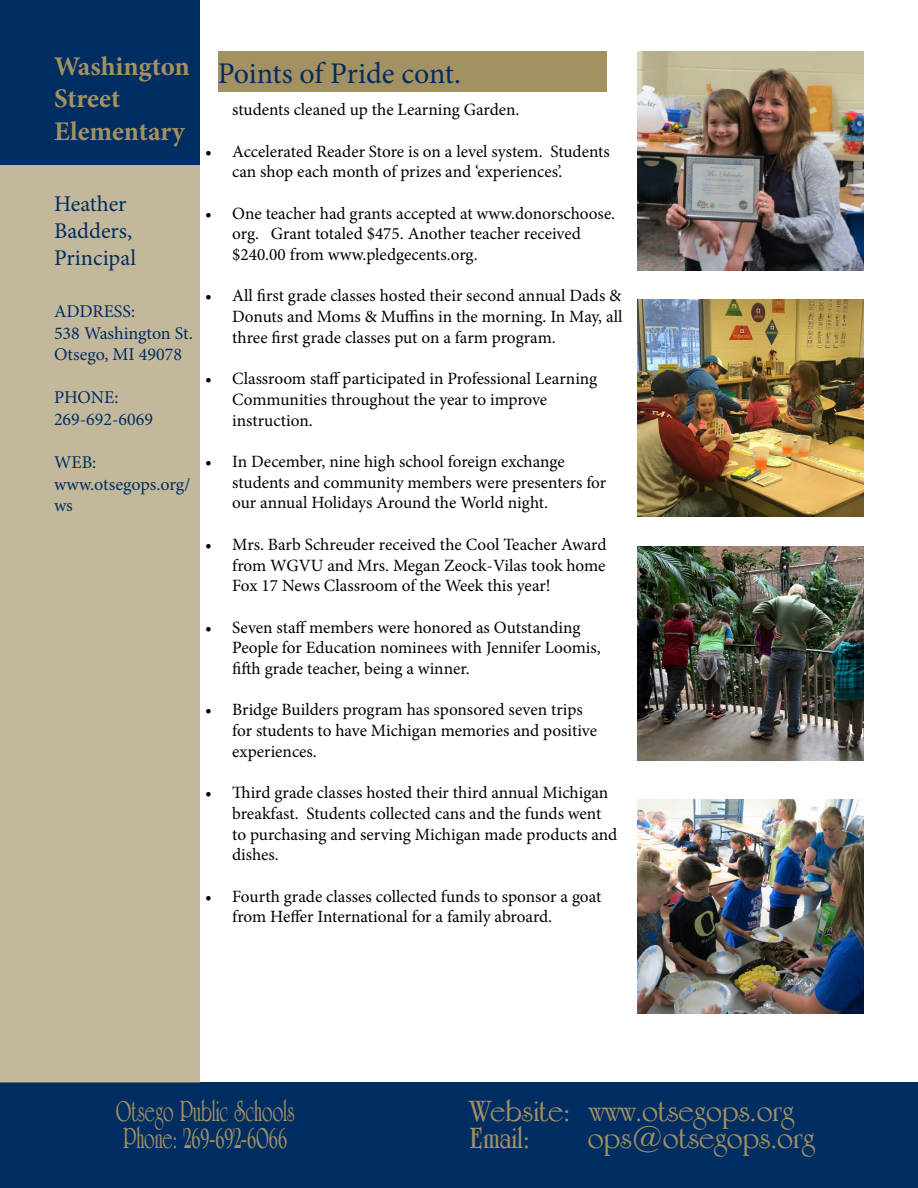
<style>
.page{position:relative;width:918px;height:1188px;background:#fff}
.page>*{position:absolute;margin:0;border:0;box-sizing:border-box;transform-origin:0 0}
.t1{font:700 31.5px/27px "University Roman BT";color:#a39161}
.t2{font:700 31.5px/27px "University Roman BT";color:#a39161;scale:.66 1}
.t3{font:30px "Minion Pro";letter-spacing:-.01em;color:#002d62}
.t4{font:700 27px/32.4px "Minion Pro";letter-spacing:-.005em;color:#a39161}
.t5{font:22.5px/27px "Minion Pro";color:#002d62}
.t6{font:18px/21.6px "Minion Pro";color:#002d62}
.t7{font:17.25px/20.7px "Minion Pro";color:#000}
</style>
<div class="page">
<div style="left:0;top:1083px;width:918px;height:105px;background:#002d62"></div>
<div style="left:0;top:165px;width:200px;height:918px;background:#c4b89a"></div>
<div style="left:0;top:0;width:200px;height:165px;background:#002d62"></div>
<div style="left:218px;top:52px;width:389px;height:40px;background:#a39161"></div>
<img style="left:637px;top:52px;width:227px;height:218px">
<img style="left:637px;top:547px;width:227px;height:214px">
<img style="left:637px;top:300px;width:227px;height:217px">
<img style="left:637px;top:799px;width:227px;height:214px">
<h3 class="t4" style="left:54px;top:50px;width:137px">Washington<br>Street<br>Elementary</h3>
<h3 class="t5" style="left:54px;top:190px;width:84px">Heather<br>Badders,<br>Principal</h3>
<p class="t6" style="left:54px;top:300px;width:140px">ADDRESS:<br>538 Washington St.<br>Otsego, MI 49078</p>
<p class="t6" style="left:54px;top:387px;width:101px">PHONE:<br>269-692-6069</p>
<p class="t6" style="left:54px;top:452px;width:138px">WEB: www.otsegops.org/ ws</p>
<h2 class="t3" style="left:218px;top:53px;width:245px">Points of Pride cont.</h2>
<p class="t7" style="left:232px;top:99px;width:289px">students cleaned up the Learning Garden.</p>
<p class="t7" style="left:232px;top:141px;width:379px;text-indent:-27px">• Accelerated Reader Store is on a level system. Students can shop each month of prizes and ‘experiences’.</p>
<p class="t7" style="left:232px;top:203px;width:385px;text-indent:-27px">• One teacher had grants accepted at www.donorschoose. org. Grant totaled $475. Another teacher received $240.00 from www.pledgecents.org.</p>
<p class="t7" style="left:232px;top:286px;width:392px;text-align:justify;text-indent:-27px">• All first grade classes hosted their second annual Dads &amp; Donuts and Moms &amp; Muffins in the morning. In May, all three first grade classes put on a farm program.</p>
<p class="t7" style="left:232px;top:368px;width:367px;text-indent:-27px">• Classroom staff participated in Professional Learning<br>Communities throughout the year to improve instruction.</p>
<p class="t7" style="left:232px;top:451px;width:376px;text-indent:-27px">• In December, nine high school foreign exchange students and community members were presenters for our annual Holidays Around the World night.</p>
<p class="t7" style="left:232px;top:534px;width:376px;text-align:justify;text-indent:-27px">• Mrs. Barb Schreuder received the Cool Teacher Award from WGVU and Mrs. Megan Zeock-Vilas took home Fox 17 News Classroom of the Week this year!</p>
<p class="t7" style="left:232px;top:617px;width:370px;text-indent:-27px">• Seven staff members were honored as Outstanding<br>People for Education nominees with Jennifer Loomis, fifth grade teacher, being a winner.</p>
<p class="t7" style="left:232px;top:700px;width:366px;text-indent:-27px">• Bridge Builders program has sponsored seven trips for students to have Michigan memories and positive experiences.</p>
<p class="t7" style="left:232px;top:782px;width:387px;text-indent:-27px">• Third grade classes hosted their third annual Michigan breakfast. Students collected cans and the funds went to purchasing and serving Michigan made products and dishes.</p>
<p class="t7" style="left:232px;top:886px;width:371px;text-indent:-27px">• Fourth grade classes collected funds to sponsor a goat from Heffer International for a family abroard.</p>
<h1 class="t2" style="left:116px;top:1098px;width:272px">Otsego Public Schools<br>Phone: 269-692-6066</h1>
<h1 class="t1" style="left:470px;top:1098px;width:326px">Website: www.otsegops.org<br>Email:</h1>
<h1 class="t1" style="left:588px;top:1125px;width:228px">ops@otsegops.org</h1>
</div>
